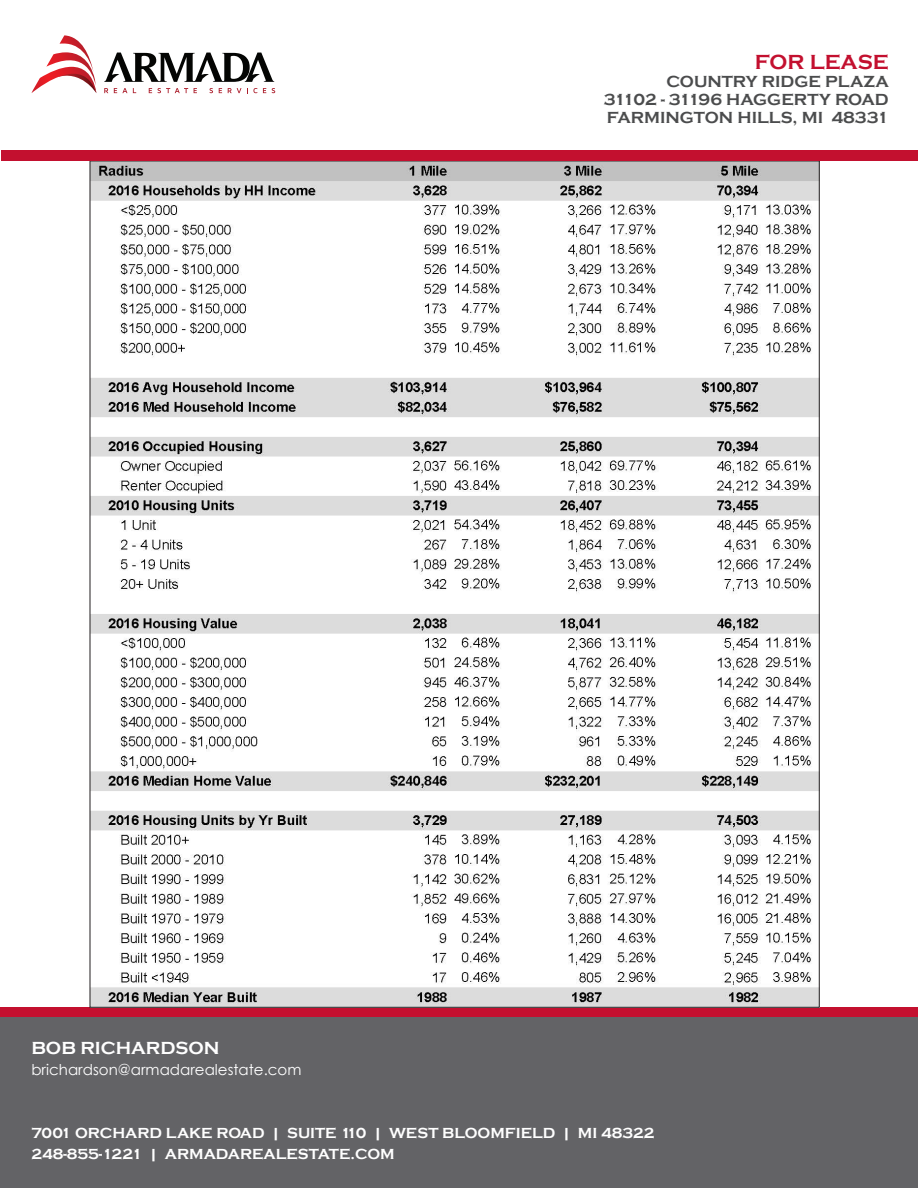
<style>
.page{position:relative;width:918px;height:1188px;background:#fff}
.page>*{position:absolute;margin:0;border:0;box-sizing:border-box;transform-origin:0 0}
.t1{font:700 21px "Copperplate Gothic";color:#c3102f}
.t2{font:700 18px "Copperplate Gothic";color:#fff}
.t3{font:700 16.5px/18px "Copperplate Gothic";color:#4b4c4d;text-align:justify}
.t4{font:700 15px/21px "Copperplate Gothic";color:#fff}
.t5{font:15px "Century Gothic";color:#fff}
</style>
<div class="page">
<div style="left:0;top:1007px;width:918px;height:21px;background:#c3102f"></div>
<div style="left:0;top:1018px;width:918px;height:170px;background:#636366"></div>
<svg style="left:104px;top:88px;width:4px;height:5px"></svg>
<svg style="left:114px;top:88px;width:13px;height:5px"></svg>
<svg style="left:158px;top:88px;width:30px;height:5px"></svg>
<svg style="left:210px;top:88px;width:3px;height:5px"></svg>
<svg style="left:228px;top:88px;width:13px;height:5px"></svg>
<svg style="left:247px;top:88px;width:10px;height:5px"></svg>
<svg style="left:272px;top:88px;width:3px;height:5px"></svg>
<svg style="left:104px;top:53px;width:170px;height:29px"></svg>
<svg style="left:31px;top:35px;width:65px;height:58px"></svg>
<img style="left:92px;top:161px;width:725px;height:844px">
<div style="left:2px;top:150px;width:916px;height:11px;background:#c3102f"></div>
<h1 class="t1" style="left:755px;top:50px;width:136px">FOR LEASE</h1>
<p class="t3" style="left:604px;top:72px;width:287px;text-indent:63px">COUNTRY RIDGE PLAZA 31102 - 31196 HAGGERTY ROAD FARMINGTON HILLS, MI 48331</p>
<p class="t2" style="left:31px;top:1038px;width:190px">BOB RICHARDSON</p>
<p class="t5" style="left:31px;top:1059px;width:272px">brichardson@armadarealestate.com</p>
<p class="t4" style="left:31px;top:1123px;width:625px">7001 ORCHARD LAKE ROAD | SUITE 110 | WEST BLOOMFIELD | MI 48322<br>248-855-1221 | ARMADAREALESTATE.COM</p>
</div>
